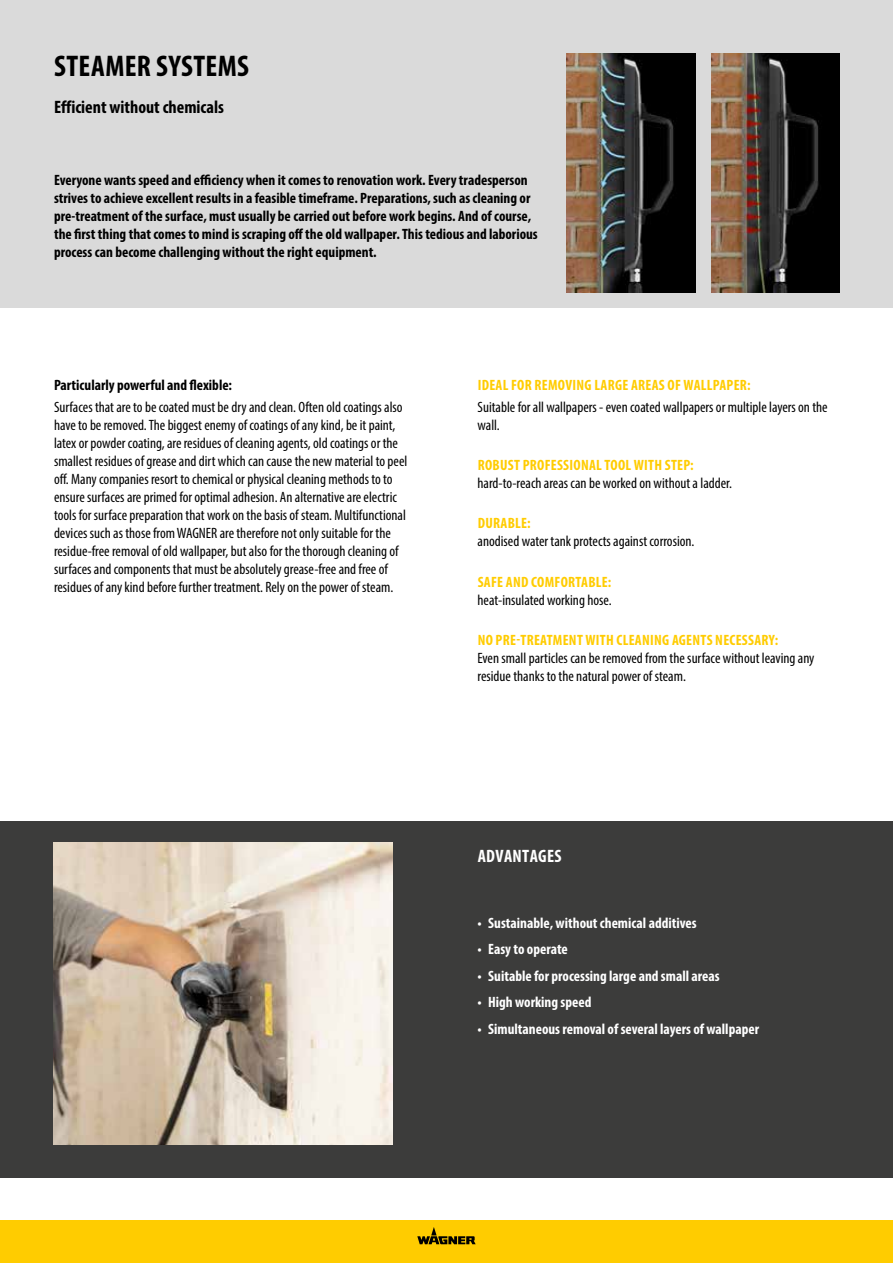
<style>
.page{position:relative;width:893px;height:1263px;background:#fff}
.page>*{position:absolute;margin:0;border:0;box-sizing:border-box;transform-origin:0 0}
.t1{font:700 condensed 30px "Myriad Pro";letter-spacing:.01em;color:#000}
.t2{font:700 condensed 18px "Myriad Pro";color:#000}
.t3{font:700 condensed 18px "Myriad Pro";letter-spacing:.02em;color:#fff}
.t4{font:condensed 15px/18px "Myriad Pro";color:#000}
.t5{font:700 condensed 15px/18px "Myriad Pro";color:#000}
.t6{font:700 condensed 15px "Myriad Pro";color:#fff}
.t7{font:700 condensed 15px "Myriad Pro";letter-spacing:.02em;color:#fc0}
</style>
<div class="page">
<div style="left:0;top:1220px;width:893px;height:43px;background:#fc0"></div>
<svg style="left:417px;top:1227px;width:59px;height:17px"></svg>
<div style="left:0;top:0;width:893px;height:308px;background:#dadada"></div>
<div style="left:0;top:821px;width:893px;height:356px;background:#3c3c3b"></div>
<img style="left:53px;top:842px;width:339px;height:303px">
<img style="left:566px;top:53px;width:129px;height:240px">
<img style="left:711px;top:53px;width:129px;height:240px">
<h1 class="t1" style="left:54px;top:47px;width:196px">STEAMER SYSTEMS</h1>
<p class="t2" style="left:54px;top:96px;width:171px">Efficient without chemicals</p>
<p class="t5" style="left:54px;top:170px;width:485px">Everyone wants speed and efficiency when it comes to renovation work. Every tradesperson strives to achieve excellent results in a feasible timeframe. Preparations, such as cleaning or pre-treatment of the surface, must usually be carried out before work begins. And of course, the first thing that comes to mind is scraping off the old wallpaper. This tedious and laborious process can become challenging without the right equipment.</p>
<p class="t5" style="left:54px;top:375px;width:180px">Particularly powerful and flexible:</p>
<p class="t4" style="left:54px;top:398px;width:355px">Surfaces that are to be coated must be dry and clean. Often old coatings also have to be removed. The biggest enemy of coatings of any kind, be it paint, latex or powder coating, are residues of cleaning agents, old coatings or the smallest residues of grease and dirt which can cause the new material to peel off. Many companies resort to chemical or physical cleaning methods to to ensure surfaces are primed for optimal adhesion. An alternative are electric tools for surface preparation that work on the basis of steam. Multifunctional devices such as those from WAGNER are therefore not only suitable for the residue-free removal of old wallpaper, but also for the thorough cleaning of surfaces and components that must be absolutely grease-free and free of residues of any kind before further treatment. Rely on the power of steam.</p>
<p class="t7" style="left:478px;top:375px;width:274px">IDEAL FOR REMOVING LARGE AREAS OF WALLPAPER:</p>
<p class="t4" style="left:477px;top:398px;width:352px">Suitable for all wallpapers - even coated wallpapers or multiple layers on the wall.</p>
<p class="t7" style="left:478px;top:456px;width:218px">ROBUST PROFESSIONAL TOOL WITH STEP:</p>
<p class="t4" style="left:477px;top:474px;width:256px">hard-to-reach areas can be worked on without a ladder.</p>
<p class="t7" style="left:478px;top:514px;width:55px">DURABLE:</p>
<p class="t4" style="left:477px;top:532px;width:218px">anodised water tank protects against corrosion.</p>
<p class="t7" style="left:478px;top:572px;width:135px">SAFE AND COMFORTABLE:</p>
<p class="t4" style="left:477px;top:591px;width:136px">heat-insulated working hose.</p>
<p class="t7" style="left:478px;top:631px;width:302px">NO PRE-TREATMENT WITH CLEANING AGENTS NECESSARY:</p>
<p class="t4" style="left:477px;top:649px;width:338px">Even small particles can be removed from the surface without leaving any residue thanks to the natural power of steam.</p>
<p class="t3" style="left:478px;top:845px;width:85px">ADVANTAGES</p>
<p class="t6" style="left:477px;top:913px;width:221px">• Sustainable, without chemical additives</p>
<p class="t6" style="left:477px;top:940px;width:92px">• Easy to operate</p>
<p class="t6" style="left:477px;top:966px;width:244px">• Suitable for processing large and small areas</p>
<p class="t6" style="left:477px;top:993px;width:115px">• High working speed</p>
<p class="t6" style="left:477px;top:1019px;width:283px">• Simultaneous removal of several layers of wallpaper</p>
</div>
